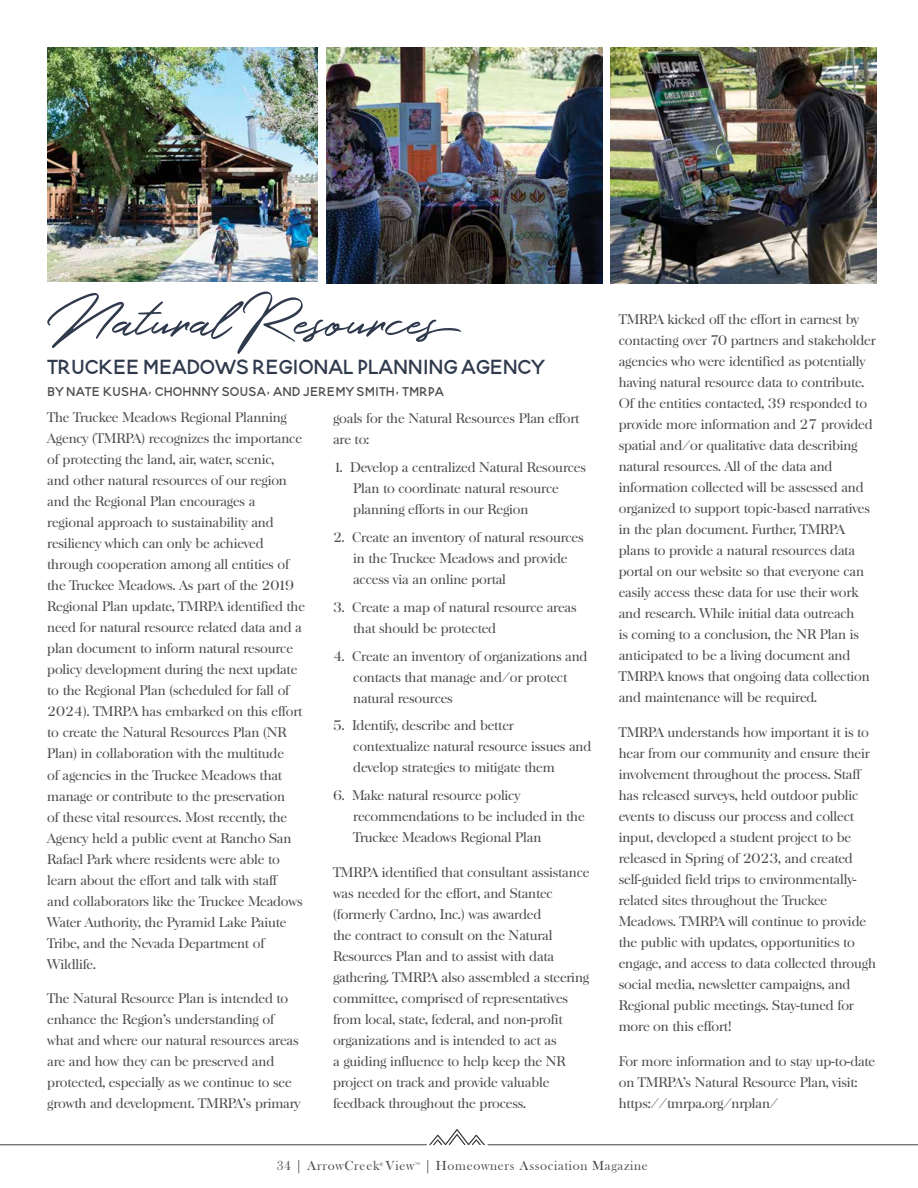
<style>
.page{position:relative;width:918px;height:1188px;background:#fff}
.page>*{position:absolute;margin:0;border:0;box-sizing:border-box;transform-origin:0 0}
.t1{font:64.5px "Holland";color:#303a4d}
.t2{font:36px "Blooming Elegant Sans";letter-spacing:-.01em;color:#303a4d}
.t3{font:22.5px "Blooming Elegant Sans";color:#4d4d4f}
.t4{font:13.5px/21px "Baskerville Serial";letter-spacing:-.01em;color:#4d4d4f}
.t5{font:13.5px "Bask Old Face";letter-spacing:.05em;color:#4d4d4f}
.t6{font:5.25px "Bask Old Face";color:#4d4d4f}
</style>
<div class="page">
<svg style="left:429px;top:1129px;width:56px;height:16px"></svg>
<hr style="left:488px;top:1144px;width:430px;height:1px;background:#414042">
<hr style="left:0;top:1144px;width:426px;height:1px;background:#414042">
<img style="left:47px;top:47px;width:271px;height:235px">
<img style="left:611px;top:47px;width:266px;height:237px">
<img style="left:326px;top:47px;width:277px;height:237px">
<h1 class="t1" style="left:47px;top:272px;width:428px">NaturalResources</h1>
<h2 class="t2" style="left:47px;top:341px;width:499px">truckee meadows regional planning agency</h2>
<p class="t4" style="left:47px;top:407px;width:259px">The Truckee Meadows Regional Planning Agency (TMRPA) recognizes the importance of protecting the land, air, water, scenic,<br>and other natural resources of our region and the Regional Plan encourages a regional approach to sustainability and resiliency which can only be achieved through cooperation among all entities of the Truckee Meadows. As part of the 2019<br>Regional Plan update, TMRPA identified the need for natural resource related data and a plan document to inform natural resource policy development during the next update to the Regional Plan (scheduled for fall of 2024). TMRPA has embarked on this effort to create the Natural Resources Plan (NR Plan) in collaboration with the multitude<br>of agencies in the Truckee Meadows that manage or contribute to the preservation<br>of these vital resources. Most recently, the Agency held a public event at Rancho San Rafael Park where residents were able to learn about the effort and talk with staff<br>and collaborators like the Truckee Meadows Water Authority, the Pyramid Lake Paiute Tribe, and the Nevada Department of Wildlife.</p>
<p class="t4" style="left:47px;top:988px;width:255px">The Natural Resource Plan is intended to enhance the Region's understanding of what and where our natural resources areas are and how they can be preserved and protected, especially as we continue to see growth and development. TMRPA’s primary</p>
<h3 class="t3" style="left:47px;top:375px;width:398px">By Nate Kusha, Chohnny Sousa, and Jeremy Smith, tmrpa</h3>
<p class="t4" style="left:333px;top:408px;width:248px">goals for the Natural Resources Plan effort are to:</p>
<p class="t4" style="left:353px;top:457px;width:234px;text-indent:-20px">1. Develop a centralized Natural Resources<br>Plan to coordinate natural resource planning efforts in our Region</p>
<p class="t4" style="left:353px;top:527px;width:232px;text-indent:-20px">2. Create an inventory of natural resources in the Truckee Meadows and provide access via an online portal</p>
<p class="t4" style="left:353px;top:597px;width:225px;text-indent:-20px">3. Create a map of natural resource areas that should be protected</p>
<p class="t4" style="left:353px;top:645px;width:236px;text-indent:-20px">4. Create an inventory of organizations and contacts that manage and/or protect natural resources</p>
<p class="t4" style="left:353px;top:715px;width:240px;text-indent:-20px">5. Identify, describe and better contextualize natural resource issues and develop strategies to mitigate them</p>
<p class="t4" style="left:353px;top:785px;width:233px;text-indent:-20px">6. Make natural resource policy recommendations to be included in the<br>Truckee Meadows Regional Plan</p>
<p class="t4" style="left:333px;top:862px;width:258px">TMRPA identified that consultant assistance was needed for the effort, and Stantec (formerly Cardno, Inc.) was awarded<br>the contract to consult on the Natural Resources Plan and to assist with data gathering. TMRPA also assembled a steering committee, comprised of representatives from local, state, federal, and non-profit organizations and is intended to act as<br>a guiding influence to help keep the NR project on track and provide valuable feedback throughout the process.</p>
<p class="t4" style="left:619px;top:309px;width:258px">TMRPA kicked off the effort in earnest by contacting over 70 partners and stakeholder agencies who were identified as potentially having natural resource data to contribute.<br>Of the entities contacted, 39 responded to provide more information and 27 provided spatial and/or qualitative data describing natural resources. All of the data and information collected will be assessed and organized to support topic-based narratives in the plan document. Further, TMRPA plans to provide a natural resources data portal on our website so that everyone can easily access these data for use their work and research. While initial data outreach<br>is coming to a conclusion, the NR Plan is anticipated to be a living document and TMRPA knows that ongoing data collection and maintenance will be required.</p>
<p class="t4" style="left:619px;top:722px;width:259px">TMRPA understands how important it is to hear from our community and ensure their involvement throughout the process. Staff has released surveys, held outdoor public events to discuss our process and collect input, developed a student project to be released in Spring of 2023, and created self-guided field trips to environmentally&shy;related sites throughout the Truckee Meadows. TMRPA will continue to provide the public with updates, opportunities to engage, and access to data collected through social media, newsletter campaigns, and Regional public meetings. Stay-tuned for more on this effort!</p>
<p class="t4" style="left:619px;top:1050px;width:258px">For more information and to stay up-to-date on TMRPA’s Natural Resource Plan, visit: https://tmrpa.org/nrplan/</p>
<p class="t5" style="left:277px;top:1158px;width:139px">34 | ArrowCreek View</p>
<p class="t6" style="left:379px;top:1161px;width:6px">®</p>
<p class="t6" style="left:415px;top:1161px;width:6px">™</p>
<p class="t5" style="left:424px;top:1158px;width:225px">| Homeowners Association Magazine</p>
</div>
